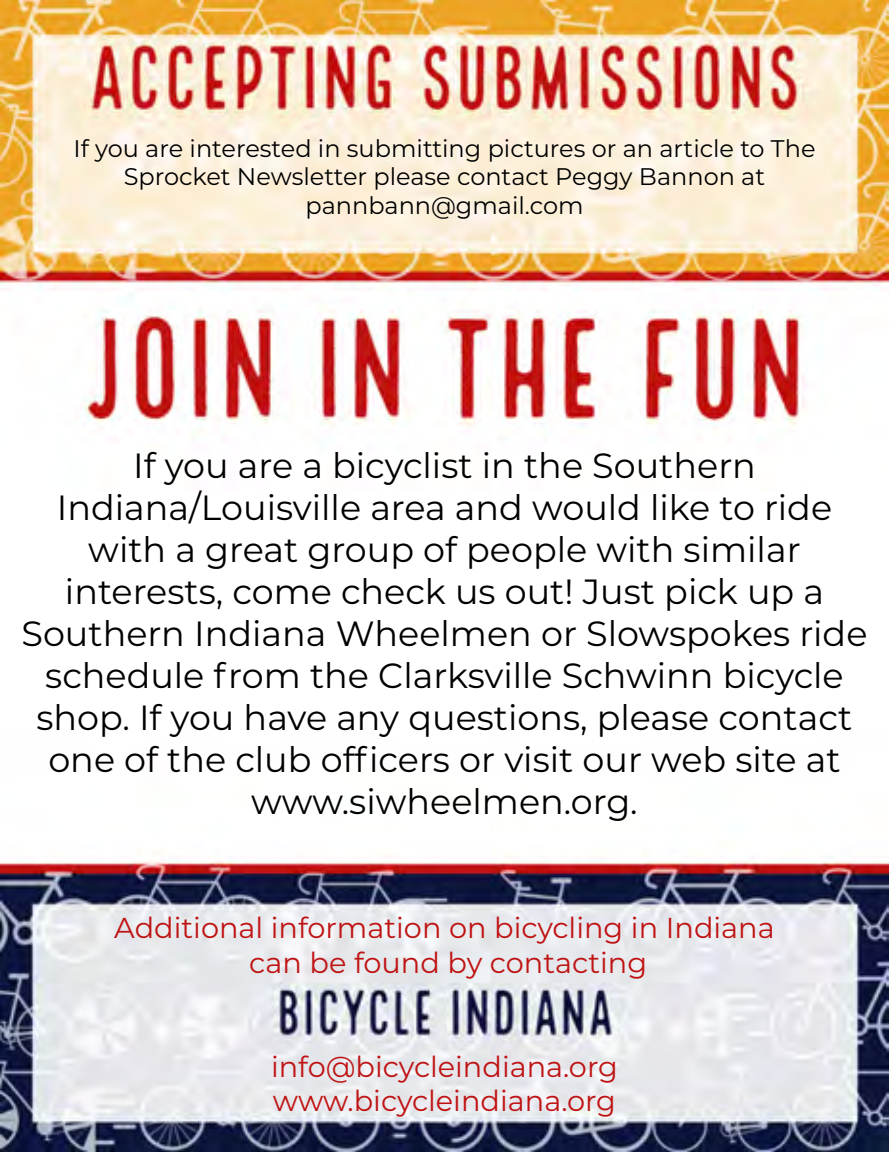
<style>
.page{position:relative;width:889px;height:1152px;background:#fff}
.page>*{position:absolute;margin:0;border:0;box-sizing:border-box;transform-origin:0 0}
.t1{font:34.8px/42px "Montserrat";color:#000;text-align:center}
.t2{font:28.8px/34.4px "Montserrat";color:#bf1313;text-align:center}
.t3{font:24px/28.8px "Montserrat";color:#000;text-align:center}
</style>
<div class="page">
<img style="left:0;top:0;width:889px;height:1151px">
<p class="t3" style="left:73px;top:133px;width:744px">If you are interested in submitting pictures or an article to The<br>Sprocket Newsletter please contact Peggy Bannon at pannbann@gmail.com</p>
<p class="t1" style="left:22px;top:443px;width:847px">If you are a bicyclist in the Southern Indiana/Louisville area and would like to ride with a great group of people with similar interests, come check us out! Just pick up a Southern Indiana Wheelmen or Slowspokes ride schedule from the Clarksville Schwinn bicycle shop. If you have any questions, please contact one of the club officers or visit our web site at www.siwheelmen.org.</p>
<p class="t2" style="left:114px;top:909px;width:662px">Additional information on bicycling in Indiana can be found by contacting</p>
<p class="t2" style="left:271px;top:1047px;width:348px;text-align:left">info@bicycleindiana.org www.bicycleindiana.org</p>
</div>
